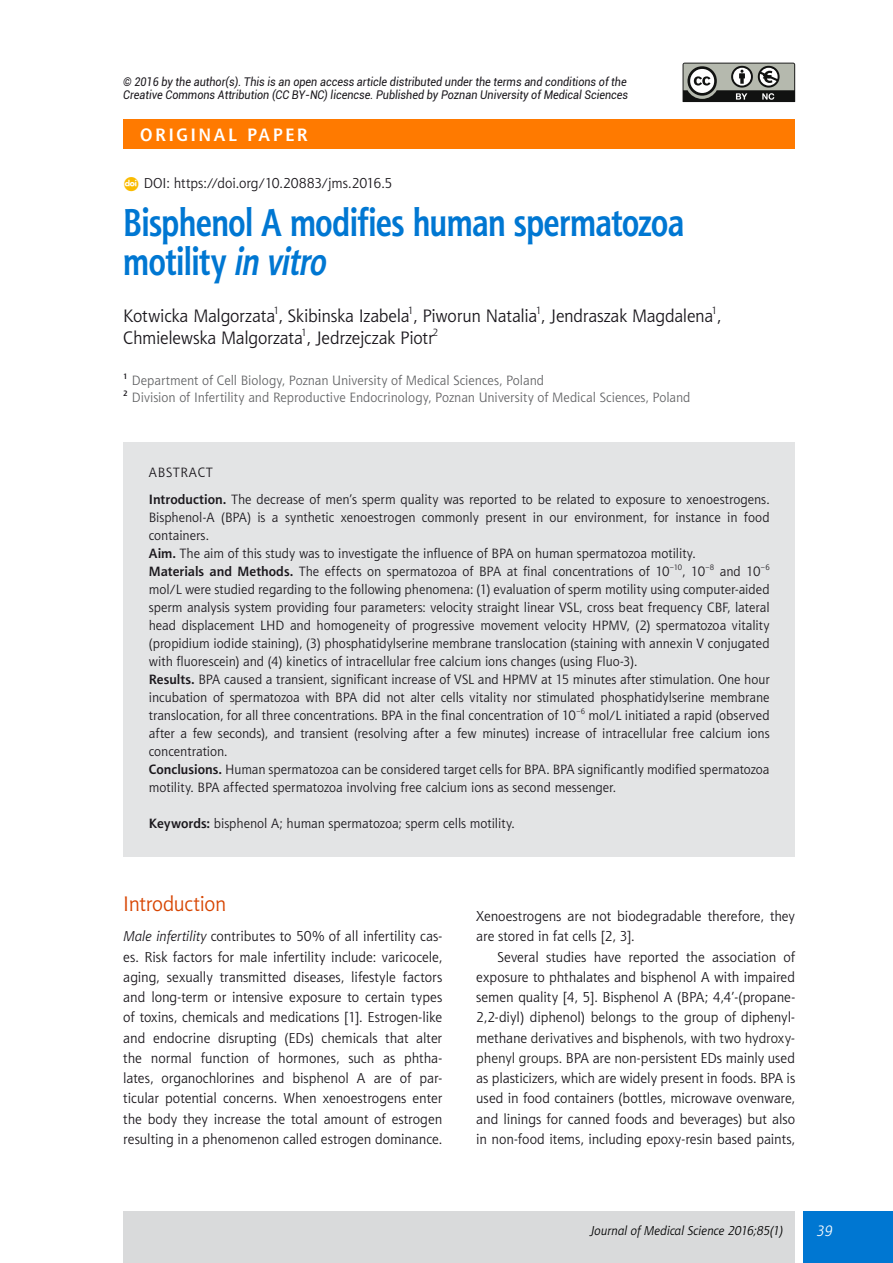
<style>
.page{position:relative;width:893px;height:1263px;background:#fff}
.page>*{position:absolute;margin:0;border:0;box-sizing:border-box;transform-origin:0 0}
.TYT_tytul{font:700 39px/39px "Aerton Cnd TTEFN";letter-spacing:-.01em;color:#0077d2}
.PKT_1{font:21px "Aerton TTEFN";letter-spacing:-.015em;color:#d74400}
.TYT_autorzy{font:18px/21.6px "Aerton TTEFN";letter-spacing:-.015em;color:#1a171c}
.TXT_wciecie{font:700 18px "Aerton TTEFN";letter-spacing:.14em;color:#fff}
.t1{font:italic 15px "Aerton TTEFN";color:#fff}
.TXT_bez_wciecia{font:14.25px/20.2px "Aerton TTEFN";color:#1a171c;text-align:justify}
.TXT_wciecie-2{font:14.25px/20.2px "Aerton TTEFN";color:#1a171c;text-align:justify}
.DOI{font:14.25px "Aerton TTEFN";letter-spacing:-.005em;color:#1a171c}
.STR_tekst{font:13.5px/18px "Aerton TTEFN";color:#1a171c;text-align:justify}
.TYT_afiliacja_NR{font:13.5px "Aerton TTEFN";color:#646567}
.STR_abstract{font:13.5px "Aerton TTEFN";color:#1a171c}
.t2{font:italic 12.75px "Aerton TTEFN";color:#000}
.t3{font:italic 12px/13.5px "Roboto";color:#1a171c;scale:.9 1}
.TYT_autorzy-2{font:10.5px "Aerton TTEFN";color:#1a171c}
.STR_tekst-2{font:7.8px "Aerton TTEFN";color:#1a171c}
.TYT_afiliacja_NR-2{font:700 7.8px "Aerton TTEFN";color:#1a171c}
.s1{font-style:italic}
.s2{font-weight:700}
.s3{color:#1f1f1f}
</style>
<div class="page">
<div style="left:804px;top:1212px;width:89px;height:51px;background:#0077d2"></div>
<div style="left:123px;top:1212px;width:672px;height:51px;background:#d9dadb"></div>
<svg style="left:683px;top:63px;width:113px;height:40px"></svg>
<div style="left:123px;top:441px;width:672px;height:415px;background:#e3e4e5"></div>
<div style="left:123px;top:119px;width:672px;height:30px;background:#ff7a00"></div>
<p class="t3" style="left:123px;top:74px;width:562px">© 2016 by the author(s). This is an open access article distributed under the terms and conditions of the<br>Creative Commons Attribution (CC BY-NC) licencse. Published by Poznan University of Medical Sciences</p>
<p class="TXT_wciecie" style="left:140px;top:124px;width:169px">ORIGINAL PAPER</p>
<p class="DOI" style="left:144px;top:175px;width:250px">DOI: https://doi.org/10.20883/jms.2016.5</p>
<p class="TYT_tytul" style="left:123px;top:203px;width:562px">Bisphenol A modifies human spermatozoa motility <span class="s1">in vitro</span></p>
<p class="TYT_autorzy" style="left:123px;top:305px;width:599px">Kotwicka Malgorzata<sup>1</sup>, Skibinska Izabela<sup>1</sup>, Piworun Natalia<sup>1</sup>, Jendraszak Magdalena<sup>1</sup>,<br>Chmielewska Malgorzata , Jedrzejczak Piotr</p>
<p class="TYT_autorzy-2" style="left:301px;top:326px;width:7px">1</p>
<p class="TYT_autorzy-2" style="left:433px;top:326px;width:7px">2</p>
<p class="TYT_afiliacja_NR-2" style="left:123px;top:372px;width:6px">1</p>
<p class="TYT_afiliacja_NR" style="left:132px;top:373px;width:414px">Department of Cell Biology, Poznan University of Medical Sciences, Poland</p>
<p class="TYT_afiliacja_NR" style="left:123px;top:389px;width:569px"><sup>2</sup> Division of Infertility and Reproductive Endocrinology, Poznan University of Medical Sciences, Poland</p>
<p class="STR_abstract" style="left:149px;top:465px;width:41px">Abstrac</p>
<p class="STR_abstract" style="left:206px;top:465px;width:8px">t</p>
<p class="STR_tekst" style="left:149px;top:490px;width:622px"><span class="s2">Introduction.</span> The decrease of men’s sperm quality was reported to be related to exposure to xenoestrogens.<br>Bisphenol‑A (BPA) is a synthetic xenoestrogen commonly present in our environment, for instance in food containers.</p>
<p class="STR_tekst" style="left:149px;top:544px;width:548px"><span class="s2">Aim.</span> The aim of this study was to investigate the influence of BPA on human spermatozoa motility.</p>
<p class="STR_tekst" style="left:149px;top:562px;width:622px"><span class="s2">Materials and Methods.</span> The effects on spermatozoa of BPA at final concentrations of 10<sup>–10</sup>, 10<sup>–8</sup> and 10<sup>–6 </sup>mol/L were studied regarding to the following phenomena: (1) evaluation of sperm motility using computer‑aided sperm analysis system providing four parameters: velocity straight linear VSL, cross beat frequency CBF, lateral head displacement LHD and homogeneity of progressive movement velocity HPMV, (2) spermatozoa vitality (propidium iodide staining), (3) phosphatidylserine membrane translocation (staining with annexin V conjugated with fluorescein) and (4) kinetics of intracellular free calcium ions changes (using Fluo-3).</p>
<p class="STR_tekst" style="left:149px;top:670px;width:622px"><span class="s2">Results.</span> BPA caused a transient, significant increase of VSL and HPMV at 15 minutes after stimulation. One hour incubation of spermatozoa with BPA did not alter cells vitality nor stimulated phosphatidylserine membrane translocation, for all three concentrations. BPA in the final concentration of 10</p>
<p class="STR_tekst-2" style="left:576px;top:706px;width:10px">–6</p>
<p class="STR_tekst" style="left:149px;top:706px;width:622px;text-indent:440px">mol/L initiated a rapid (observed after a few seconds), and transient (resolving after a few minutes) increase of intracellular free calcium ions concentration.</p>
<p class="STR_tekst" style="left:149px;top:760px;width:622px"><span class="s2">Conclusions.</span> Human spermatozoa can be considered target cells for BPA. BPA significantly modified spermatozoa motility. BPA affected spermatozoa involving free calcium ions as second messenger.</p>
<p class="STR_tekst" style="left:149px;top:814px;width:368px"><span class="s2">Keywords:</span> bisphenol A; human spermatozoa; sperm cells motility.</p>
<p class="PKT_1" style="left:123px;top:891px;width:104px">Introduction</p>
<p class="TXT_bez_wciecia" style="left:123px;top:926px;width:320px"><span class="s1">Male infertility</span> contributes to 50% of all infertility cas‑ es. Risk factors for male infertility include: varicocele, aging, sexually transmitted diseases, lifestyle factors and long‑term or intensive exposure to certain types of toxins, chemicals and medications [1]. Estrogen‑like and endocrine disrupting (EDs) chemicals that alter the normal function of hormones, such as phtha‑ lates, organochlorines and bisphenol A are of par‑ ticular potential concerns. When xenoestrogens enter the body they increase the total amount of estrogen resulting in a phenomenon called estrogen dominance.</p>
<p class="TXT_bez_wciecia" style="left:476px;top:906px;width:320px">Xenoestrogens are not biodegradable therefore, they are stored in fat cells [2, 3].</p>
<p class="TXT_wciecie-2" style="left:476px;top:946px;width:320px;text-indent:21px">Several studies have reported the association of exposure to phthalates and bisphenol A with impaired semen quality [4, 5]. Bisphenol A (BPA; 4,4’-(propane-2,2-diyl) diphenol) <span class="s3">belongs to the group of</span> diphenyl‑ methane <span class="s3">derivatives and</span> bisphenols<span class="s3">, with two hydroxy‑ phenyl groups.</span> BPA are non‑persistent EDs mainly used as plasticizers, which are widely present in foods. BPA is used in food containers (bottles, microwave ovenware, and linings for canned foods and beverages) but also in non‑food items, including epoxy‑resin based paints,</p>
<p class="t2" style="left:590px;top:1223px;width:194px">Journal of Medical Science 2016;85(1)</p>
<p class="t1" style="left:816px;top:1222px;width:18px">39</p>
</div>
